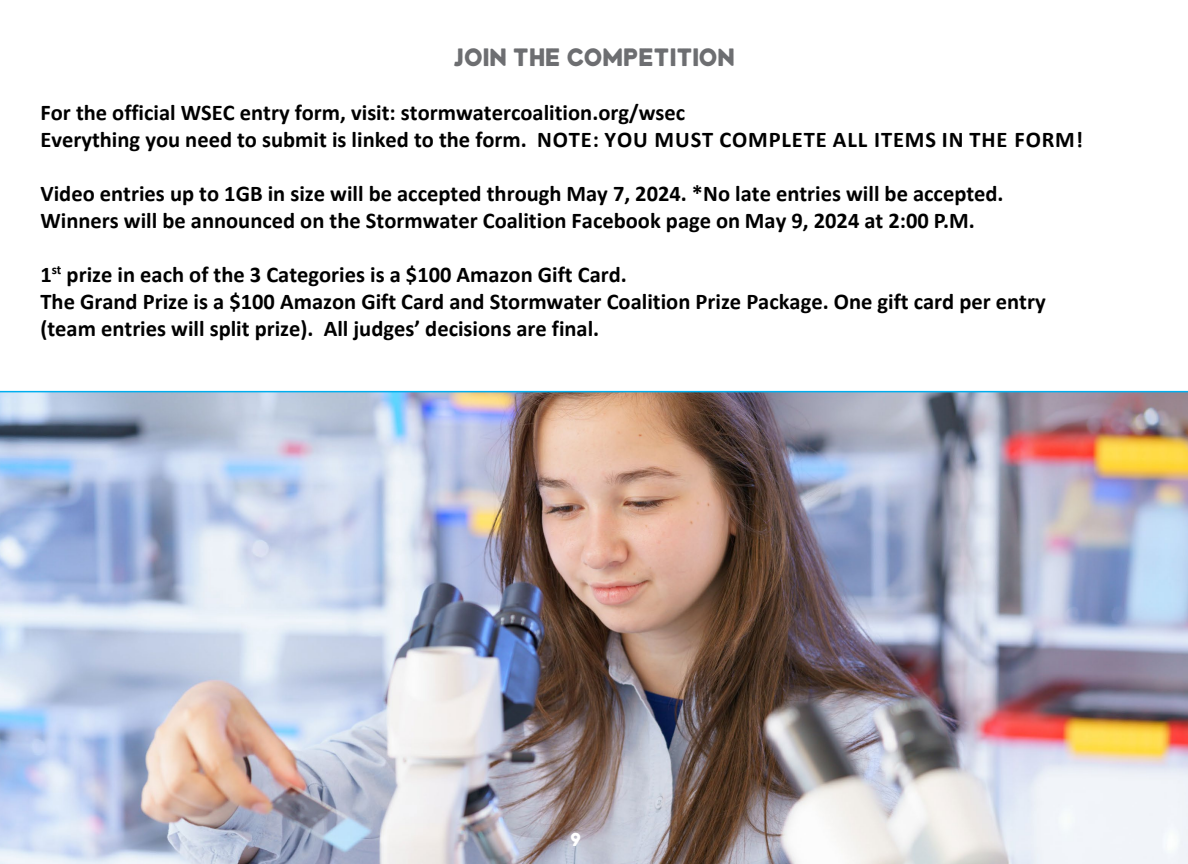
<style>
.page{position:relative;width:1188px;height:864px;background:#fff}
.page>*{position:absolute;margin:0;border:0;box-sizing:border-box;transform-origin:0 0}
.t1{font:900 24px "Sonder Sans";color:#6d6e71}
.t2{font:700 22.5px/27px "Calibri";color:#000}
.t3{font:900 18px "Sonder Sans";color:#fff}
</style>
<div class="page">
<img style="left:0;top:391px;width:1188px;height:473px">
<p class="t1" style="left:453px;top:47px;width:283px">JOIN THE COMPETITION</p>
<p class="t2" style="left:40px;top:98px;width:1044px">For the official WSEC entry form, visit: stormwatercoalition.org/wsec<br>Everything you need to submit is linked to the form. NOTE: YOU MUST COMPLETE ALL ITEMS IN THE FORM!</p>
<p class="t2" style="left:40px;top:179px;width:965px">Video entries up to 1GB in size will be accepted through May 7, 2024. *No late entries will be accepted.<br>Winners will be announced on the Stormwater Coalition Facebook page on May 9, 2024 at 2:00 P.M.</p>
<p class="t2" style="left:40px;top:260px;width:1007px">1<sup>st</sup> prize in each of the 3 Categories is a $100 Amazon Gift Card.<br>The Grand Prize is a $100 Amazon Gift Card and Stormwater Coalition Prize Package. One gift card per entry (team entries will split prize). All judges’ decisions are final.</p>
<p class="t3" style="left:570px;top:831px;width:13px">9</p>
</div>
